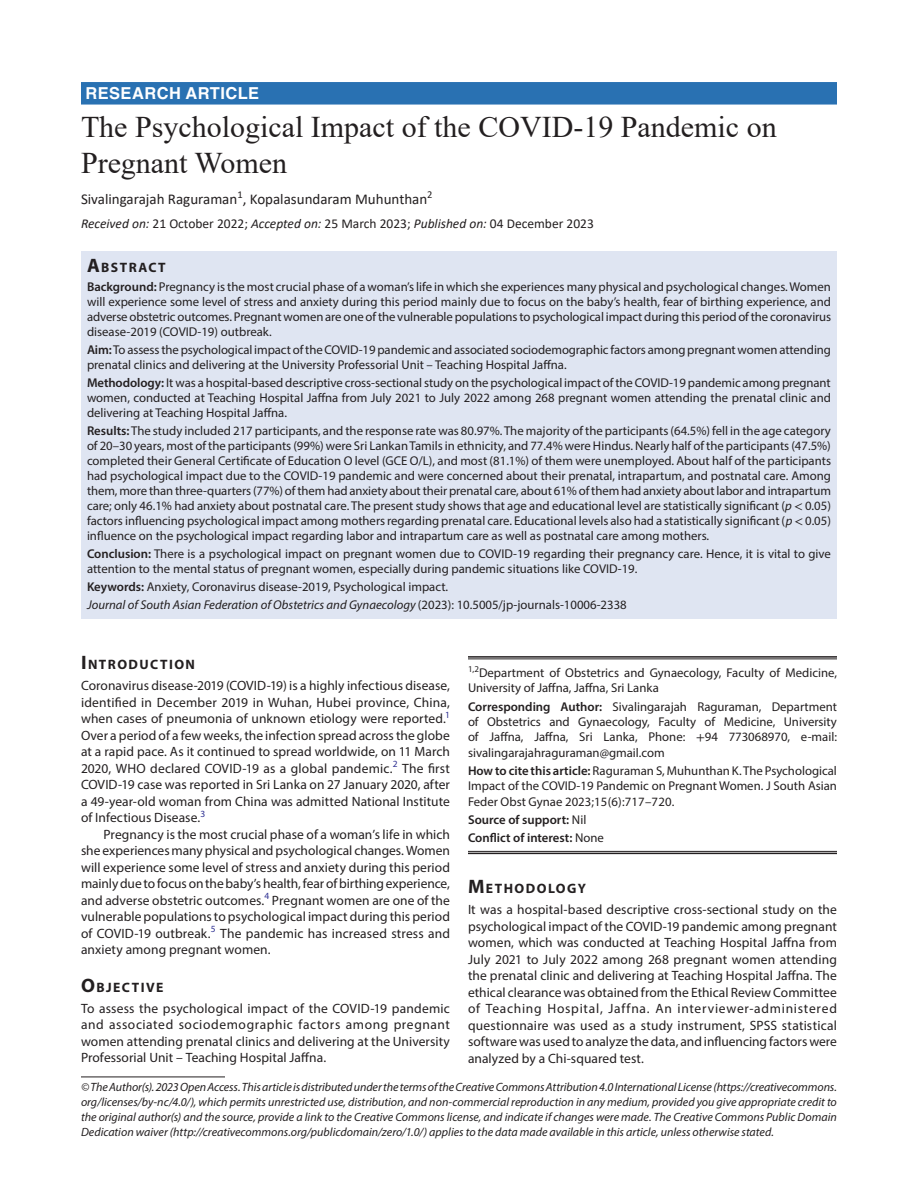
<style>
.page{position:relative;width:918px;height:1188px;background:#fff}
.page>*{position:absolute;margin:0;border:0;box-sizing:border-box;transform-origin:0 0}
.t1{font:30px/36px "Times New Roman";color:#231f20}
.ArticleType{font:700 16.5px "Helvetica LT Std";letter-spacing:.025em;color:#fff}
.AuthorName{font:15px "Calibri";color:#231f20}
.Head-1{font:700 13.65px "Myriad Pro";letter-spacing:.105em;color:#231f20}
.Head-1-first{font:700 13.65px "Myriad Pro";letter-spacing:.105em;color:#231f20}
.AbstractTitle{font:700 13.65px "Myriad Pro";letter-spacing:.105em;color:#231f20}
.Para-NoIndent{font:13.5px/16.5px "Myriad Pro";color:#231f20;text-align:justify}
.Para-Indent{font:13.5px/16.5px "Myriad Pro";letter-spacing:.005em;color:#231f20;text-align:justify}
.PAS_History{font:13.5px "Calibri";color:#231f20}
.Abstract-Para-first{font:12.75px/15px "Myriad Pro";color:#231f20;text-align:justify}
.References{font:12.75px/15.3px "Myriad Pro";color:#231f20;text-align:justify}
.JT_DOI{font:italic 12.75px "Myriad Pro";color:#231f20}
.Keywords{font:12.75px "Myriad Pro";color:#231f20}
.References-2{font:600 12.75px/18.3px "Myriad Pro";color:#231f20}
.References-3{font:italic 12px/15px "Myriad Pro";letter-spacing:-.005em;color:#231f20}
.FootNote{font:italic 12px/15px "Myriad Pro";color:#231f20}
.s1{font-style:italic}
.s2{font-size:19.5px}
.s3{font-weight:600}
.s4{font-family:"STIX General"}
.s5{font-style:normal}
.s6{font-weight:400}
</style>
<div class="page">
<div style="left:81px;top:82px;width:756px;height:23px;background:#2971b2"></div>
<div style="left:81px;top:251px;width:756px;height:26px;background:#dfe5f2"></div>
<div style="left:81px;top:276px;width:756px;height:69px;background:#dfe5f2"></div>
<div style="left:81px;top:339px;width:756px;height:39px;background:#dfe5f2"></div>
<div style="left:81px;top:372px;width:756px;height:54px;background:#dfe5f2"></div>
<div style="left:81px;top:420px;width:756px;height:129px;background:#dfe5f2"></div>
<div style="left:81px;top:543px;width:756px;height:39px;background:#dfe5f2"></div>
<div style="left:81px;top:576px;width:756px;height:24px;background:#dfe5f2"></div>
<div style="left:81px;top:594px;width:756px;height:24px;background:#dfe5f2"></div>
<hr style="left:81px;top:1077px;width:144px;height:1px;background:#231f20">
<hr style="left:468px;top:656px;width:369px;height:2px;background:#231f20">
<hr style="left:468px;top:659px;width:369px;height:1px;background:#231f20">
<hr style="left:468px;top:851px;width:369px;height:1px;background:#231f20">
<hr style="left:468px;top:853px;width:369px;height:1px;background:#231f20">
<p class="ArticleType" style="left:86px;top:83px;width:175px">RESEARCH ARTICLE</p>
<p class="t1" style="left:81px;top:108px;width:697px">The Psychological Impact of the COVID-19 Pandemic on<br>Pregnant Women</p>
<p class="AuthorName" style="left:81px;top:189px;width:353px">Sivalingarajah Raguraman<sup>1</sup>, Kopalasundaram Muhunthan<sup>2</sup></p>
<p class="PAS_History" style="left:81px;top:214px;width:514px"><span class="s1">Received on:</span> 21 October 2022; <span class="s1">Accepted on:</span> 25 March 2023; <span class="s1">Published on:</span> 04 December 2023</p>
<p class="AbstractTitle" style="left:87px;top:258px;width:80px"><span class="s2">A</span>BSTRACT</p>
<p class="Abstract-Para-first" style="left:87px;top:279px;width:746px"><span class="s3">Background:</span> Pregnancy is the most crucial phase of a woman’s life in which she experiences many physical and psychological changes. Women will experience some level of stress and anxiety during this period mainly due to focus on the baby’s health, fear of birthing experience, and adverse obstetric outcomes. Pregnant women are one of the vulnerable populations to psychological impact during this period of the coronavirus disease-2019 (COVID-19) outbreak.</p>
<p class="Abstract-Para-first" style="left:87px;top:342px;width:746px"><span class="s3">Aim:</span> To assess the psychological impact of the COVID-19 pandemic and associated sociodemographic factors among pregnant women attending prenatal clinics and delivering at the University Professorial Unit – Teaching Hospital Jaffna.</p>
<p class="Abstract-Para-first" style="left:87px;top:375px;width:746px"><span class="s3">Methodology:</span> It was a hospital-based descriptive cross-sectional study on the psychological impact of the COVID-19 pandemic among pregnant women, conducted at Teaching Hospital Jaffna from July 2021 to July 2022 among 268 pregnant women attending the prenatal clinic and delivering at Teaching Hospital Jaffna.</p>
<p class="Abstract-Para-first" style="left:87px;top:423px;width:746px"><span class="s3">Results:</span> The study included 217 participants, and the response rate was 80.97%. The majority of the participants (64.5%) fell in the age category of 20–30 years, most of the participants (99%) were Sri Lankan Tamils in ethnicity, and 77.4% were Hindus. Nearly half of the participants (47.5%) completed their General Certificate of Education O level (GCE O/L), and most (81.1%) of them were unemployed. About half of the participants had psychological impact due to the COVID-19 pandemic and were concerned about their prenatal, intrapartum, and postnatal care. Among them, more than three-quarters (77%) of them had anxiety about their prenatal care, about 61% of them had anxiety about labor and intrapartum care; only 46.1% had anxiety about postnatal care. The present study shows that age and educational level are statistically significant (<span class="s1">p</span> <span class="s4">&lt;</span> 0.05) factors influencing psychological impact among mothers regarding prenatal care. Educational levels also had a statistically significant (<span class="s1">p</span> <span class="s4">&lt;</span> 0.05) influence on the psychological impact regarding labor and intrapartum care as well as postnatal care among mothers.</p>
<p class="Abstract-Para-first" style="left:87px;top:546px;width:746px"><span class="s3">Conclusion:</span> There is a psychological impact on pregnant women due to COVID-19 regarding their pregnancy care. Hence, it is vital to give attention to the mental status of pregnant women, especially during pandemic situations like COVID-19.</p>
<p class="Keywords" style="left:87px;top:579px;width:363px"><span class="s3">Keywords:</span> Anxiety, Coronavirus disease-2019, Psychological impact.</p>
<p class="JT_DOI" style="left:87px;top:597px;width:541px">Journal of South Asian Federation of Obstetrics and Gynaecology <span class="s5">(2023): 10.5005/jp-journals-10006-2338</span></p>
<p class="Head-1-first" style="left:81px;top:656px;width:116px"><span class="s2">I</span>NTRODUCTION</p>
<p class="Para-NoIndent" style="left:81px;top:677px;width:371px">Coronavirus disease-2019 (COVID-19) is a highly infectious disease, identified in December 2019 in Wuhan, Hubei province, China, when cases of pneumonia of unknown etiology were reported.<sup>1<br></sup>Over a period of a few weeks, the infection spread across the globe at a rapid pace. As it continued to spread worldwide, on 11 March 2020, WHO declared COVID-19 as a global pandemic.<sup>2</sup> The first COVID-19 case was reported in Sri Lanka on 27 January 2020, after a 49-year-old woman from China was admitted National Institute of Infectious Disease.<sup>3</sup></p>
<p class="Para-Indent" style="left:81px;top:826px;width:371px;text-indent:22px">Pregnancy is the most crucial phase of a woman’s life in which she experiences many physical and psychological changes. Women will experience some level of stress and anxiety during this period mainly due to focus on the baby’s health, fear of birthing experience, and adverse obstetric outcomes.<sup>4</sup> Pregnant women are one of the vulnerable populations to psychological impact during this period of COVID-19 outbreak.<sup>5</sup> The pandemic has increased stress and anxiety among pregnant women.</p>
<p class="Head-1" style="left:81px;top:978px;width:84px"><span class="s2">O</span>BJECTIVE</p>
<p class="Para-NoIndent" style="left:81px;top:1000px;width:371px">To assess the psychological impact of the COVID-19 pandemic and associated sociodemographic factors among pregnant women attending prenatal clinics and delivering at the University Professorial Unit – Teaching Hospital Jaffna.</p>
<p class="References" style="left:468px;top:665px;width:371px"><sup>1,2</sup>Department of Obstetrics and Gynaecology, Faculty of Medicine,<br>University of Jaffna, Jaffna, Sri Lanka</p>
<p class="References" style="left:468px;top:699px;width:371px"><span class="s3">Corresponding Author:</span> Sivalingarajah Raguraman, Department of Obstetrics and Gynaecology, Faculty of Medicine, University of Jaffna, Jaffna, Sri Lanka, Phone: <span class="s4">+</span>94 773068970, e-mail: sivalingarajahraguraman@gmail.com</p>
<p class="References" style="left:468px;top:763px;width:371px"><span class="s3">How to cite this article:</span> Raguraman S, Muhunthan K. The Psychological Impact of the COVID-19 Pandemic on Pregnant Women. J South Asian Feder Obst Gynae 2023;15(6):717–720.</p>
<p class="References-2" style="left:468px;top:810px;width:137px">Source of support: <span class="s6">Nil<br></span>Conflict of interest: <span class="s6">None</span></p>
<p class="Head-1" style="left:468px;top:880px;width:120px"><span class="s2">M</span>ETHODOLOGY</p>
<p class="Para-NoIndent" style="left:468px;top:901px;width:371px">It was a hospital-based descriptive cross-sectional study on the psychological impact of the COVID-19 pandemic among pregnant women, which was conducted at Teaching Hospital Jaffna from July 2021 to July 2022 among 268 pregnant women attending the prenatal clinic and delivering at Teaching Hospital Jaffna. The ethical clearance was obtained from the Ethical Review Committee of Teaching Hospital, Jaffna. An interviewer-administered questionnaire was used as a study instrument, SPSS statistical software was used to analyze the data, and influencing factors were analyzed by a Chi-squared test.</p>
<p class="References-3" style="left:81px;top:1079px;width:757px">© The Author(s). 2023 Open Access. This article is distributed under the terms of the Creative Commons Attribution 4.0 International License (https://creativecommons. org/licenses/by-nc/4.0/), which permits unrestricted use, distribution, and non-commercial reproduction in any medium, provided you give appropriate credit to</p>
<p class="FootNote" style="left:81px;top:1109px;width:758px">the original author(s) and the source, provide a link to the Creative Commons license, and indicate if changes were made. The Creative Commons Public Domain<br>Dedication waiver (http://creativecommons.org/publicdomain/zero/1.0/) applies to the data made available in this article, unless otherwise stated.</p>
</div>
